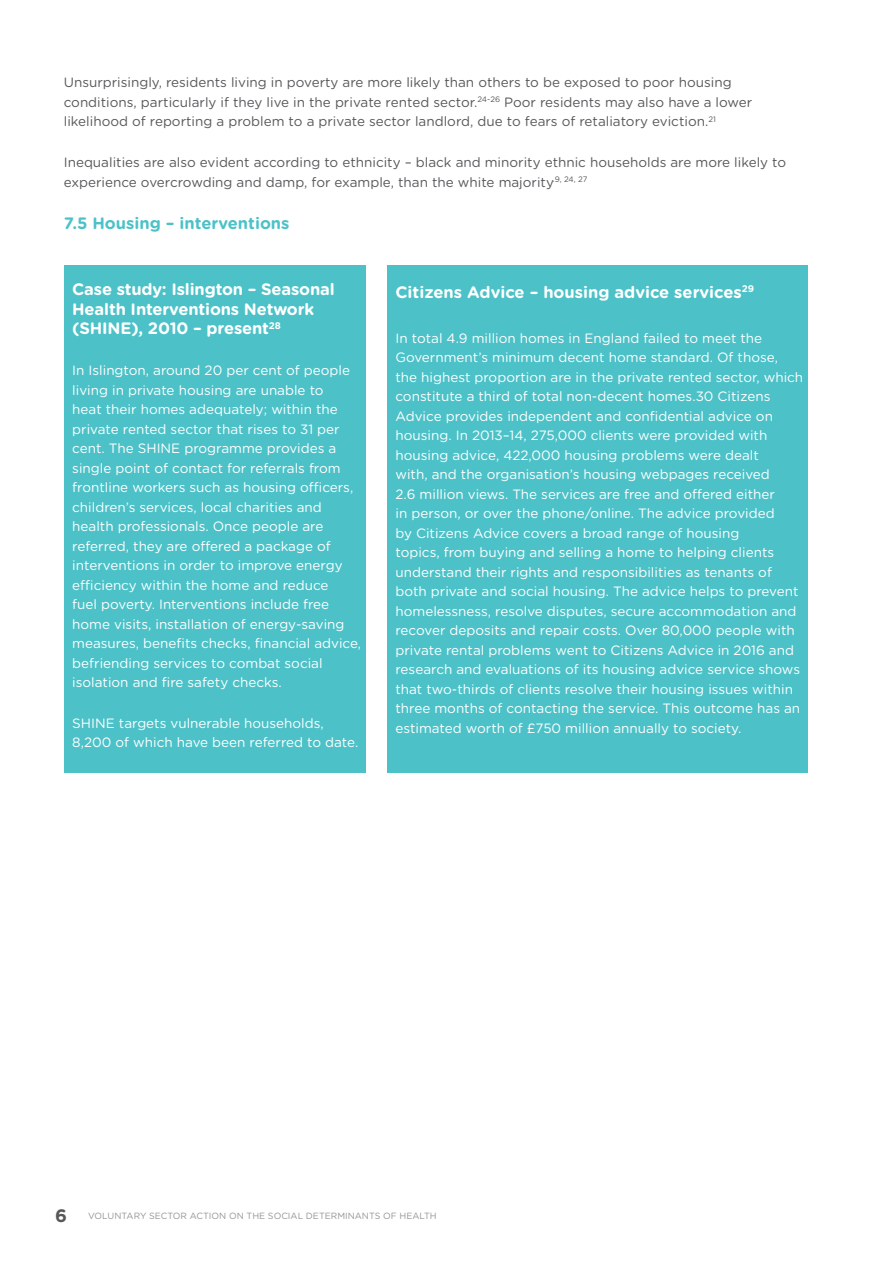
<style>
.page{position:relative;width:893px;height:1263px;background:#fff}
.page>*{position:absolute;margin:0;border:0;box-sizing:border-box;transform-origin:0 0}
.justified_text{font:700 16.5px/19.5px "Gotham Rounded";letter-spacing:-.01em;color:#fff}
.sub_heading__aqua{font:700 16.5px "Gotham Rounded";color:#4cc2c8}
.justified_text-2{font:13.5px/19.5px "Gotham Rounded";color:#fff}
.justified_text-3{font:13.5px/19.5px "Gotham Rounded";color:#57585a}
.t1{font:9px "Gotham Rounded";color:#939598}
.s1{font-weight:700;font-size:18px;color:#57585a}
</style>
<div class="page">
<div style="left:64px;top:265px;width:302px;height:507px;background:#4cc2c8"></div>
<div style="left:387px;top:265px;width:421px;height:507px;background:#4cc2c8"></div>
<p class="justified_text-3" style="left:64px;top:72px;width:690px">Unsurprisingly, residents living in poverty are more likely than others to be exposed to poor housing conditions, particularly if they live in the private rented sector.<sup>24-26</sup> Poor residents may also have a lower likelihood of reporting a problem to a private sector landlord, due to fears of retaliatory eviction.<sup>21</sup></p>
<p class="justified_text-3" style="left:64px;top:152px;width:724px">Inequalities are also evident according to ethnicity – black and minority ethnic households are more likely to experience overcrowding and damp, for example, than the white majority<sup>.9,</sup> <sup>24,</sup> <sup>27</sup></p>
<p class="sub_heading__aqua" style="left:64px;top:211px;width:227px">7.5 Housing – interventions</p>
<p class="justified_text" style="left:72px;top:279px;width:264px">Case study: Islington – Seasonal<br>Health Interventions Network (SHINE), 2010 – present<sup>28</sup></p>
<p class="justified_text-2" style="left:72px;top:360px;width:290px">In Islington, around 20 per cent of people living in private housing are unable to<br>heat their homes adequately; within the private rented sector that rises to 31 per cent. The SHINE programme provides a single point of contact for referrals from frontline workers such as housing officers, children’s services, local charities and health professionals. Once people are referred, they are offered a package of interventions in order to improve energy efficiency within the home and reduce<br>fuel poverty. Interventions include free home visits, installation of energy-saving measures, benefits checks, financial advice, befriending services to combat social isolation and fire safety checks.</p>
<p class="justified_text-2" style="left:72px;top:713px;width:288px">SHINE targets vulnerable households,<br>8,200 of which have been referred to date.</p>
<p class="justified_text" style="left:395px;top:281px;width:360px">Citizens Advice – housing advice services<sup>29</sup></p>
<p class="justified_text-2" style="left:395px;top:328px;width:409px">In total 4.9 million homes in England failed to meet the Government’s minimum decent home standard. Of those,<br>the highest proportion are in the private rented sector, which constitute a third of total non-decent homes.30 Citizens Advice provides independent and confidential advice on housing. In 2013–14, 275,000 clients were provided with housing advice, 422,000 housing problems were dealt<br>with, and the organisation’s housing webpages received<br>2.6 million views. The services are free and offered either<br>in person, or over the phone/online. The advice provided<br>by Citizens Advice covers a broad range of housing<br>topics, from buying and selling a home to helping clients understand their rights and responsibilities as tenants of both private and social housing. The advice helps to prevent homelessness, resolve disputes, secure accommodation and recover deposits and repair costs. Over 80,000 people with private rental problems went to Citizens Advice in 2016 and research and evaluations of its housing advice service shows that two-thirds of clients resolve their housing issues within three months of contacting the service. This outcome has an estimated worth of £750 million annually to society.</p>
<p class="t1" style="left:55px;top:1210px;width:383px"><span class="s1">6</span> VOLUNTARY SECTOR ACTION ON THE SOCIAL DETERMINANTS OF HEALTH</p>
</div>
